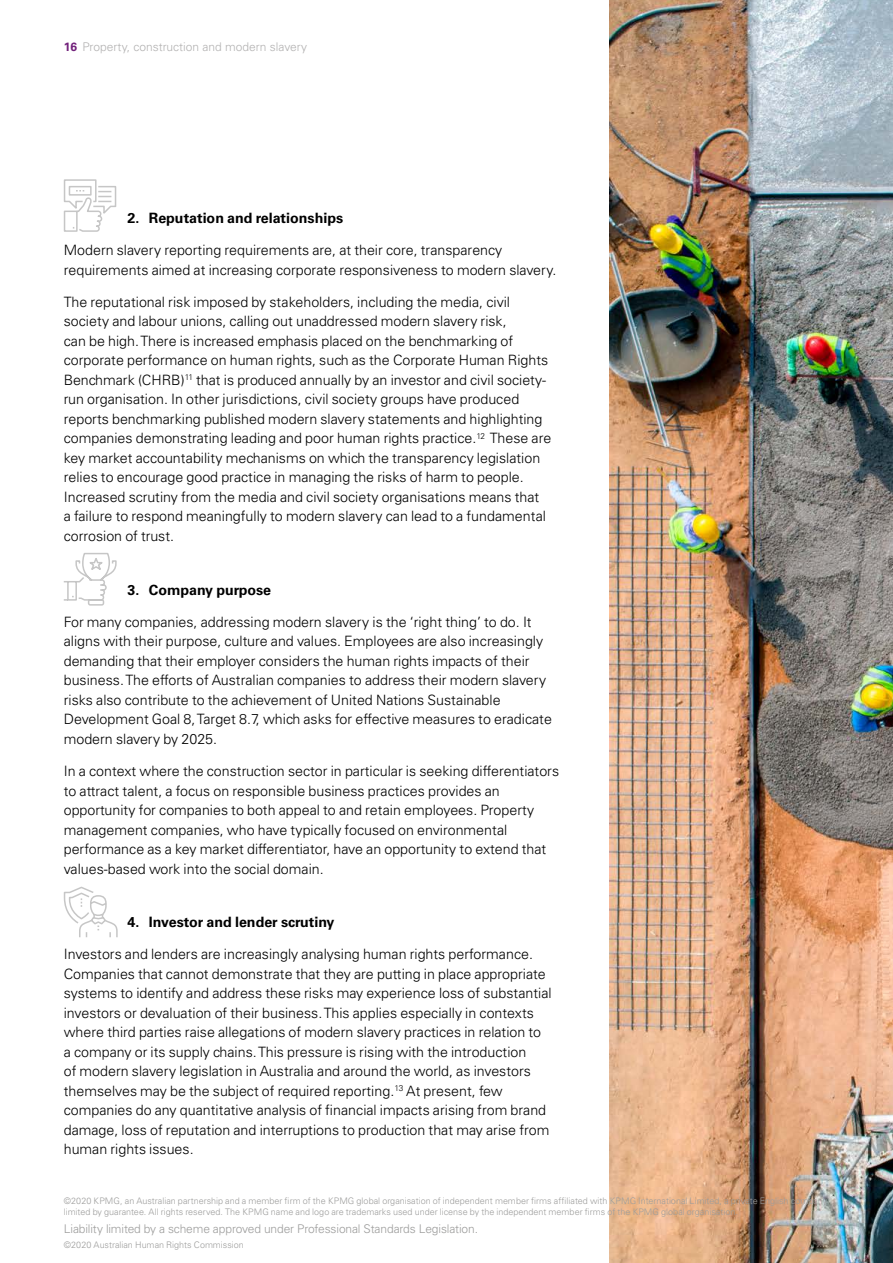
<style>
.page{position:relative;width:893px;height:1263px;background:#fff}
.page>*{position:absolute;margin:0;border:0;box-sizing:border-box;transform-origin:0 0}
.t1{font:300 14.25px/19.5px "Univers LT Std";color:#000}
.t2{font:700 14.25px "Univers LT Std";color:#000}
.t3{font:300 12px "Univers LT Std";letter-spacing:-.01em;color:#9d9d9c}
.t4{font:300 12px "Univers LT Std";color:#b3b2b2}
.t5{font:300 9px/10.8px "Univers LT Std";color:#9d9d9c}
.s1{font-weight:700;color:#72217b}
</style>
<div class="page">
<img style="left:609px;top:0;width:284px;height:1263px">
<svg style="left:63px;top:554px;width:54px;height:52px"></svg>
<svg style="left:63px;top:886px;width:55px;height:52px"></svg>
<svg style="left:63px;top:179px;width:54px;height:53px"></svg>
<p class="t4" style="left:64px;top:40px;width:245px"><span class="s1">16</span> Property, construction and modern slavery</p>
<p class="t2" style="left:128px;top:210px;width:217px">2. Reputation and relationships</p>
<p class="t1" style="left:64px;top:240px;width:494px">Modern slavery reporting requirements are, at their core, transparency requirements aimed at increasing corporate responsiveness to modern slavery.</p>
<p class="t1" style="left:64px;top:292px;width:489px">The reputational risk imposed by stakeholders, including the media, civil society and labour unions, calling out unaddressed modern slavery risk,<br>can be high. There is increased emphasis placed on the benchmarking of corporate performance on human rights, such as the Corporate Human Rights Benchmark (CHRB)<sup>11</sup> that is produced annually by an investor and civil society&shy;run organisation. In other jurisdictions, civil society groups have produced reports benchmarking published modern slavery statements and highlighting companies demonstrating leading and poor human rights practice.<sup>12</sup> These are key market accountability mechanisms on which the transparency legislation relies to encourage good practice in managing the risks of harm to people.<br>Increased scrutiny from the media and civil society organisations means that<br>a failure to respond meaningfully to modern slavery can lead to a fundamental corrosion of trust.</p>
<p class="t2" style="left:128px;top:581px;width:145px">3. Company purpose</p>
<p class="t1" style="left:64px;top:612px;width:490px">For many companies, addressing modern slavery is the ‘right thing’ to do. It aligns with their purpose, culture and values. Employees are also increasingly demanding that their employer considers the human rights impacts of their business. The efforts of Australian companies to address their modern slavery risks also contribute to the achievement of United Nations Sustainable Development Goal 8, Target 8.7, which asks for effective measures to eradicate modern slavery by 2025.</p>
<p class="t1" style="left:64px;top:761px;width:497px">In a context where the construction sector in particular is seeking differentiators to attract talent, a focus on responsible business practices provides an opportunity for companies to both appeal to and retain employees. Property management companies, who have typically focused on environmental performance as a key market differentiator, have an opportunity to extend that values-based work into the social domain.</p>
<p class="t2" style="left:128px;top:914px;width:208px">4. Investor and lender scrutiny</p>
<p class="t1" style="left:64px;top:944px;width:489px">Investors and lenders are increasingly analysing human rights performance.<br>Companies that cannot demonstrate that they are putting in place appropriate systems to identify and address these risks may experience loss of substantial investors or devaluation of their business. This applies especially in contexts where third parties raise allegations of modern slavery practices in relation to a company or its supply chains. This pressure is rising with the introduction<br>of modern slavery legislation in Australia and around the world, as investors themselves may be the subject of required reporting.<sup>13</sup> At present, few companies do any quantitative analysis of financial impacts arising from brand damage, loss of reputation and interruptions to production that may arise from human rights issues.</p>
<p class="t5" style="left:64px;top:1195px;width:765px">©2020 KPMG, an Australian partnership and a member firm of the KPMG global organisation of independent member firms affiliated with KPMG International Limited, a private English company limited by guarantee. All rights reserved. The KPMG name and logo are trademarks used under license by the independent member firms of the KPMG global organisation.</p>
<p class="t3" style="left:64px;top:1222px;width:416px">Liability limited by a scheme approved under Professional Standards Legislation.</p>
<p class="t5" style="left:64px;top:1240px;width:182px">©2020 Australian Human Rights Commission</p>
</div>
